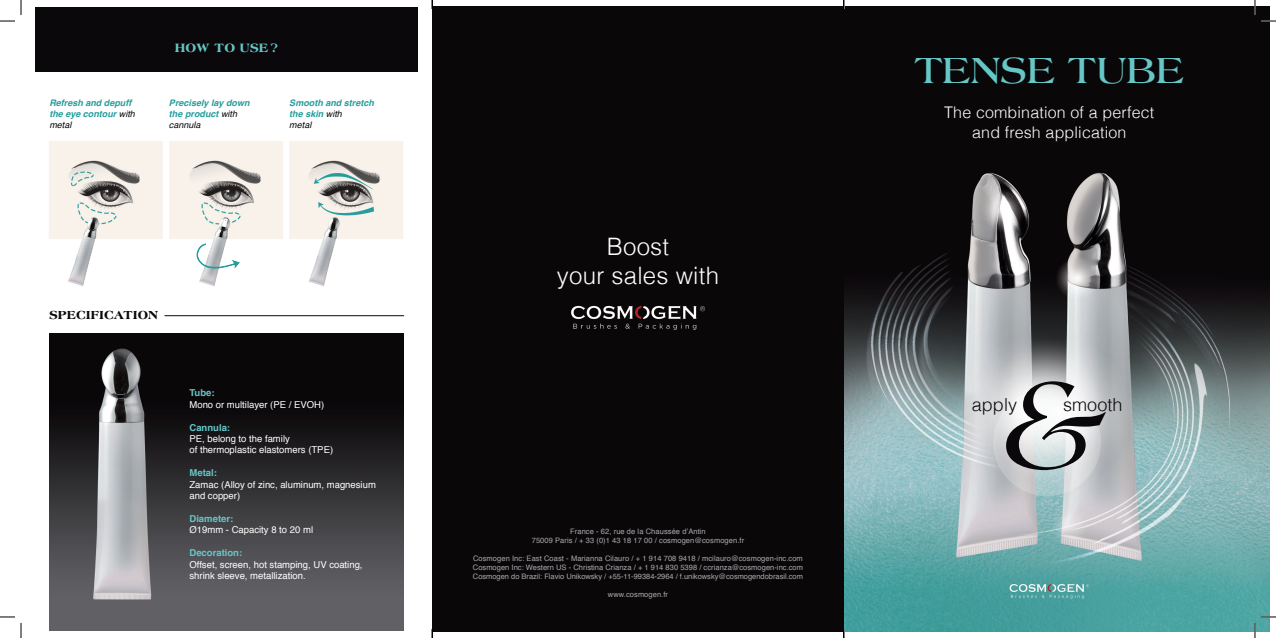
<style>
.page{position:relative;width:1276px;height:638px;background:#fff}
.page>*{position:absolute;margin:0;border:0;box-sizing:border-box;transform-origin:0 0}
.t1{font:italic 138.7px "Americana";color:#0a080a}
.t2{font:700 39px "Americana";color:#66c7c7}
.t3{font:300 24px/28.8px "Helvetica";letter-spacing:.01em;color:#fff;text-align:center}
.t4{font:300 18px "Helvetica";letter-spacing:.005em;color:#0a080a}
.t5{font:300 16px/19.2px "Helvetica";letter-spacing:.01em;color:#fff;text-align:center}
.t6{font:800 13px "Americana";letter-spacing:.01em;color:#66c7c7}
.t7{font:800 12.5px "Americana";letter-spacing:.005em;color:#0a080a}
.t8{font:9.5px/11.4px "Helvetica";color:#fff}
.t9{font:700 9.5px "Helvetica";color:#66c7c7}
.t10{font:italic 700 9px/10.8px "Helvetica";color:#249d9c}
.t11{font:7.5px/9px "Helvetica";letter-spacing:.01em;color:#a8a9ad;text-align:center}
.s1{font-weight:400;color:#0a080a}
</style>
<div class="page">
<img style="left:843px;top:7px;width:425px;height:623px">
<div style="left:432px;top:7px;width:411px;height:623px;background:#0a0709"></div>
<img style="left:49px;top:141px;width:354px;height:145px">
<div style="left:35px;top:7px;width:383px;height:65px;background:#0a080a"></div>
<img style="left:50px;top:333px;width:353px;height:297px">
<hr style="left:164px;top:315px;width:240px;height:1px;background:#0a080a">
<svg style="left:0;top:0;width:22px;height:22px"></svg>
<svg style="left:0;top:616px;width:22px;height:21px"></svg>
<svg style="left:1253px;top:0;width:22px;height:22px"></svg>
<svg style="left:1253px;top:616px;width:22px;height:21px"></svg>
<svg style="left:431px;top:0;width:2px;height:9px"></svg>
<svg style="left:431px;top:628px;width:2px;height:9px"></svg>
<svg style="left:842px;top:0;width:2px;height:9px"></svg>
<svg style="left:842px;top:628px;width:2px;height:9px"></svg>
<h3 class="t6" style="left:175px;top:40px;width:104px">HOW TO USE ?</h3>
<p class="t10" style="left:49px;top:97px;width:87px">Refresh and depuff the eye contour <span class="s1">with metal</span></p>
<p class="t10" style="left:169px;top:97px;width:82px">Precisely lay down the product <span class="s1">with cannula</span></p>
<p class="t10" style="left:289px;top:97px;width:86px">Smooth and stretch the skin <span class="s1">with<br>metal</span></p>
<h3 class="t7" style="left:49px;top:308px;width:110px">SPECIFICATION</h3>
<p class="t9" style="left:189px;top:385px;width:27px">Tube:</p>
<p class="t8" style="left:189px;top:399px;width:136px">mono or multilayer (PE / EVOH)</p>
<p class="t9" style="left:189px;top:419px;width:42px">Cannula:</p>
<p class="t8" style="left:189px;top:433px;width:145px">PE, belong to the family<br>of thermoplastic elastomers (TPE)</p>
<p class="t9" style="left:189px;top:465px;width:29px">Metal:</p>
<p class="t8" style="left:189px;top:478px;width:188px">Zamac (Alloy of zinc, aluminum, magnesium and copper)</p>
<p class="t9" style="left:189px;top:510px;width:45px">Diameter:</p>
<p class="t8" style="left:189px;top:524px;width:125px">Ø19mm - Capacity 8 to 20 ml</p>
<p class="t9" style="left:189px;top:545px;width:54px">Decoration:</p>
<p class="t8" style="left:189px;top:558px;width:175px">Offset, screen, hot stamping, UV coating, shrink sleeve, metallization.</p>
<h3 class="t3" style="left:556px;top:231px;width:164px">Boost<br>your sales with</h3>
<p class="t11" style="left:531px;top:526px;width:214px">France - 62, rue de la Chaussée d’Antin<br>75009 Paris / + 33 (0)1 43 18 17 00 / cosmogen@cosmogen.fr</p>
<p class="t11" style="left:473px;top:553px;width:331px;text-align:justify">Cosmogen Inc: East Coast - Marianna Cilauro / + 1 914 708 9418 / mcilauro@cosmogen-inc.com Cosmogen Inc: Western US - Christina Crianza / + 1 914 830 5398 / ccrianza@cosmogen-inc.com Cosmogen do Brazil: Flavio Unikowsky / +55-11-99384-2964 / f.unikowsky@cosmogendobrasil.com</p>
<p class="t11" style="left:607px;top:589px;width:62px">www.cosmogen.fr</p>
<h2 class="t2" style="left:914px;top:48px;width:271px">TENSE TUBE</h2>
<h3 class="t5" style="left:944px;top:102px;width:212px">The combination of a perfect and fresh application</h3>
<h1 class="t1" style="left:1000px;top:343px;width:109px">&amp;</h1>
<h3 class="t4" style="left:971px;top:389px;width:47px">apply</h3>
<h3 class="t4" style="left:1062px;top:389px;width:61px">smooth</h3>
</div>
